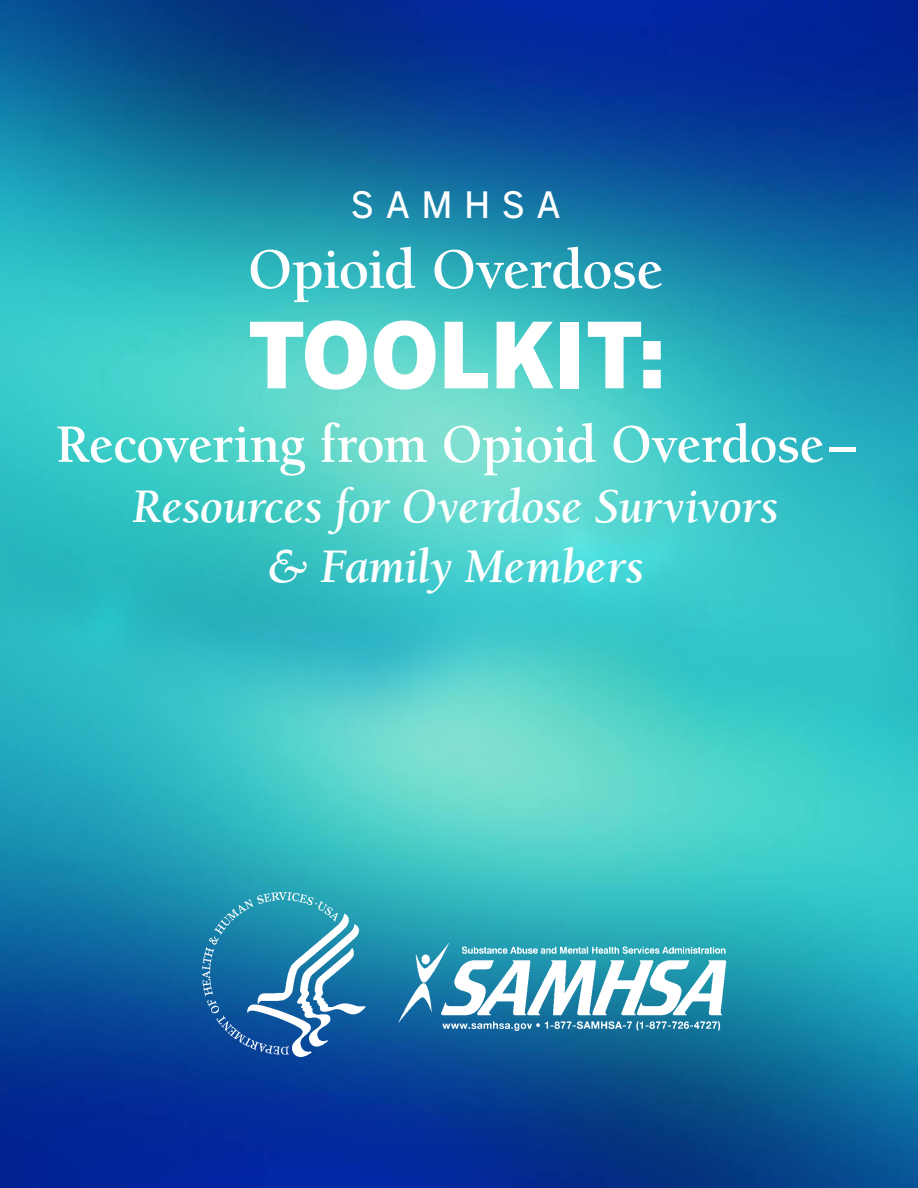
<style>
.page{position:relative;width:918px;height:1188px;background:#fff}
.page>*{position:absolute;margin:0;border:0;box-sizing:border-box;transform-origin:0 0}
.t1{font:900 90px "Benton Gothic";color:#fff}
.t2{font:700 58.5px "Berkeley";letter-spacing:-.02em;color:#fff}
.t3{font:700 55.5px "Berkeley";letter-spacing:-.015em;color:#fff}
.t4{font:italic 700 49.5px/60px "Berkeley";letter-spacing:-.015em;color:#fff;text-align:center}
.t5{font:500 36px "Benton Gothic";color:#fff}
</style>
<div class="page">
<img style="left:0;top:0;width:918px;height:1188px">
<img style="left:396px;top:941px;width:331px;height:90px">
<img style="left:202px;top:893px;width:164px;height:164px">
<p class="t5" style="left:351px;top:183px;width:212px">S A M H S A</p>
<p class="t2" style="left:248px;top:238px;width:417px">Opioid Overdose</p>
<h1 class="t1" style="left:247px;top:298px;width:420px">TOOLKIT:</h1>
<p class="t3" style="left:56px;top:415px;width:802px">Recovering from Opioid Overdose–</p>
<p class="t4" style="left:133px;top:477px;width:647px">Resources for Overdose Survivors &amp; Family Members</p>
</div>
